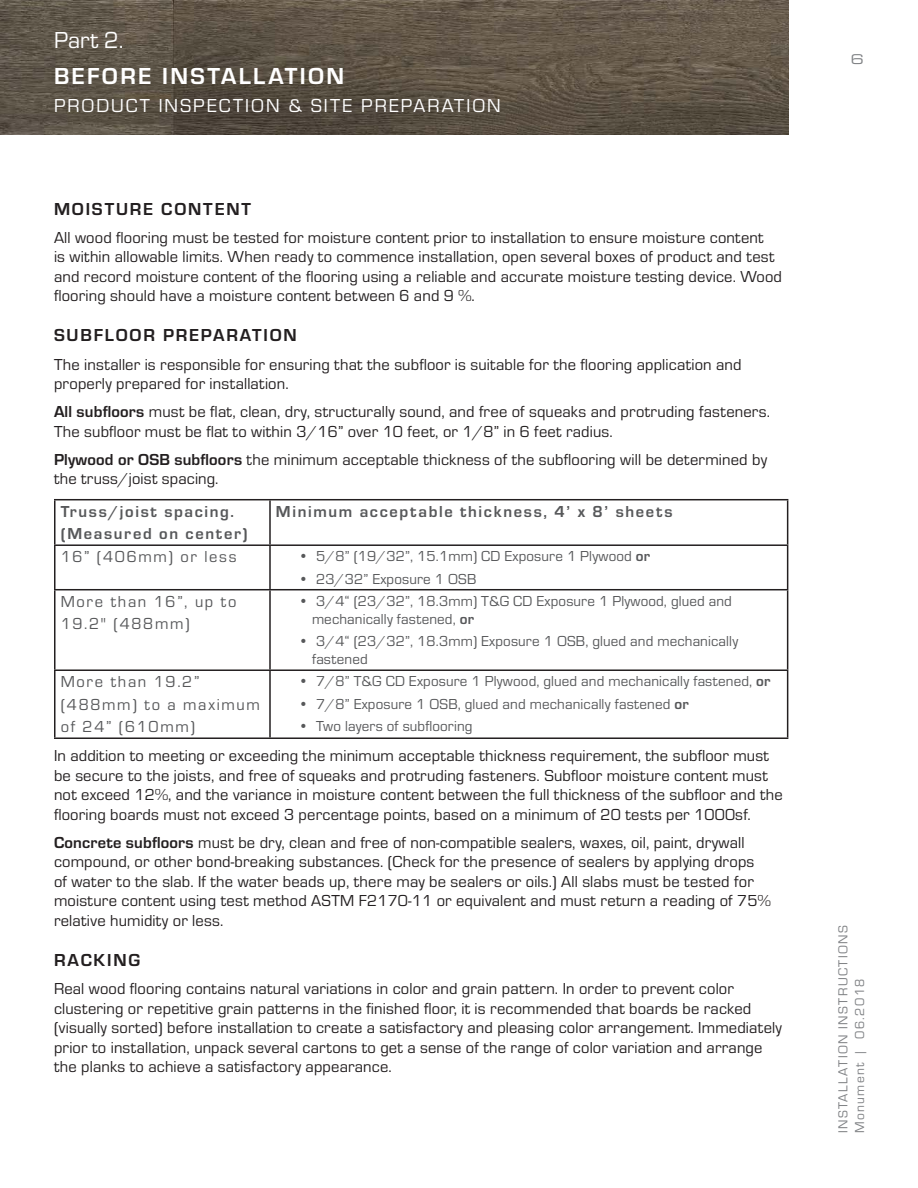
<style>
.page{position:relative;width:918px;height:1188px;background:#fff}
.page>*{position:absolute;margin:0;border:0;box-sizing:border-box;transform-origin:0 0}
.t1{font:700 24px "Eurostile";letter-spacing:.1em;color:#fff}
.t2{font:24px "Eurostile";color:#fff}
.t3{font:19.5px "Eurostile";letter-spacing:.1em;color:#fff}
.t4{font:700 18px "Eurostile";letter-spacing:.1em;color:#231f20}
.t5{font:16.5px/19.5px "Eurostile";letter-spacing:.01em;color:#231f20}
.t6{font:16.5px/22.5px "Eurostile";letter-spacing:.1em;color:#57585a}
.t7{font:700 16.5px/22.5px "Eurostile";letter-spacing:.1em;color:#57585a}
.t8{font:15px/18px "Eurostile";letter-spacing:.01em;color:#57585a}
.t9{font:13.5px/16.5px "Eurostile";letter-spacing:.1em;color:#808285}
.t10{font:13.5px "Eurostile LT Std Ex 2";color:#808285}
.s1{font-weight:700}
</style>
<div class="page">
<img style="left:0;top:0;width:788px;height:135px">
<hr style="left:54px;top:499px;width:216px;height:1px;background:#231f20">
<hr style="left:54px;top:500px;width:2px;height:44px;background:#231f20">
<hr style="left:270px;top:499px;width:518px;height:1px;background:#231f20">
<hr style="left:269px;top:500px;width:2px;height:44px;background:#231f20">
<hr style="left:787px;top:500px;width:1px;height:44px;background:#231f20">
<hr style="left:54px;top:544px;width:216px;height:2px;background:#231f20">
<hr style="left:54px;top:546px;width:2px;height:43px;background:#231f20">
<hr style="left:270px;top:544px;width:518px;height:2px;background:#231f20">
<hr style="left:269px;top:546px;width:2px;height:43px;background:#231f20">
<hr style="left:787px;top:546px;width:1px;height:43px;background:#231f20">
<hr style="left:54px;top:589px;width:216px;height:1px;background:#231f20">
<hr style="left:54px;top:590px;width:2px;height:79px;background:#231f20">
<hr style="left:270px;top:589px;width:518px;height:1px;background:#231f20">
<hr style="left:269px;top:590px;width:2px;height:79px;background:#231f20">
<hr style="left:787px;top:590px;width:1px;height:79px;background:#231f20">
<hr style="left:54px;top:669px;width:216px;height:2px;background:#231f20">
<hr style="left:54px;top:671px;width:2px;height:66px;background:#231f20">
<hr style="left:270px;top:669px;width:518px;height:2px;background:#231f20">
<hr style="left:269px;top:671px;width:2px;height:66px;background:#231f20">
<hr style="left:787px;top:671px;width:1px;height:66px;background:#231f20">
<hr style="left:54px;top:737px;width:216px;height:2px;background:#231f20">
<hr style="left:270px;top:737px;width:518px;height:2px;background:#231f20">
<h1 class="t2" style="left:54px;top:25px;width:71px">Part 2.</h1>
<h1 class="t1" style="left:54px;top:59px;width:292px">BEFORE INSTALLATION</h1>
<p class="t3" style="left:54px;top:93px;width:448px">PRODUCT INSPECTION &amp; SITE PREPARATION</p>
<p class="t4" style="left:54px;top:196px;width:199px">MOISTURE CONTENT</p>
<p class="t5" style="left:54px;top:227px;width:730px">All wood flooring must be tested for moisture content prior to installation to ensure moisture content<br>is within allowable limits. When ready to commence installation, open several boxes of product and test and record moisture content of the flooring using a reliable and accurate moisture testing device. Wood flooring should have a moisture content between 6 and 9 %.</p>
<p class="t4" style="left:54px;top:323px;width:244px">SUBFLOOR PREPARATION</p>
<p class="t5" style="left:54px;top:354px;width:689px">The installer is responsible for ensuring that the subfloor is suitable for the flooring application and properly prepared for installation.</p>
<p class="t5" style="left:54px;top:401px;width:718px"><span class="s1">All subfloors</span> must be flat, clean, dry, structurally sound, and free of squeaks and protruding fasteners.<br>The subfloor must be flat to within 3/16” over 10 feet, or 1/8” in 6 feet radius.</p>
<p class="t5" style="left:54px;top:449px;width:715px"><span class="s1">Plywood or OSB subfloors</span> the minimum acceptable thickness of the subflooring will be determined by the truss/joist spacing.</p>
<p class="t7" style="left:61px;top:499px;width:188px">Truss/joist spacing. (Measured on center)</p>
<p class="t7" style="left:276px;top:499px;width:398px">Minimum acceptable thickness, 4’ x 8’ sheets</p>
<p class="t6" style="left:61px;top:545px;width:177px">16” (406mm) or less</p>
<p class="t8" style="left:298px;top:547px;width:353px">• 5/8” (19/32”, 15.1mm) CD Exposure 1 Plywood <span class="s1">or</span></p>
<p class="t8" style="left:298px;top:569px;width:179px">• 23/32” Exposure 1 OSB</p>
<p class="t6" style="left:61px;top:589px;width:177px">More than 16”, up to<br>19.2" (488mm)</p>
<p class="t8" style="left:312px;top:591px;width:421px;text-indent:-14px">• 3/4“ (23/32”, 18.3mm) T&amp;G CD Exposure 1 Plywood, glued and mechanically fastened, <span class="s1">or</span></p>
<p class="t8" style="left:312px;top:632px;width:428px;text-indent:-14px">• 3/4“ (23/32”, 18.3mm) Exposure 1 OSB, glued and mechanically fastened</p>
<p class="t6" style="left:61px;top:670px;width:201px">More than 19.2” (488mm) to a maximum of 24” (610mm)</p>
<p class="t8" style="left:298px;top:672px;width:473px">• 7/8” T&amp;G CD Exposure 1 Plywood, glued and mechanically fastened, <span class="s1">or</span></p>
<p class="t8" style="left:298px;top:694px;width:392px">• 7/8” Exposure 1 OSB, glued and mechanically fastened <span class="s1">or</span></p>
<p class="t8" style="left:298px;top:717px;width:176px">• Two layers of subflooring</p>
<p class="t5" style="left:54px;top:745px;width:730px">In addition to meeting or exceeding the minimum acceptable thickness requirement, the subfloor must be secure to the joists, and free of squeaks and protruding fasteners. Subfloor moisture content must not exceed 12%, and the variance in moisture content between the full thickness of the subfloor and the flooring boards must not exceed 3 percentage points, based on a minimum of 20 tests per 1000sf.</p>
<p class="t5" style="left:54px;top:832px;width:718px"><span class="s1">Concrete subfloors</span> must be dry, clean and free of non-compatible sealers, waxes, oil, paint, drywall compound, or other bond-breaking substances. (Check for the presence of sealers by applying drops of water to the slab. If the water beads up, there may be sealers or oils.) All slabs must be tested for moisture content using test method ASTM F2170-11 or equivalent and must return a reading of 75% relative humidity or less.</p>
<p class="t4" style="left:54px;top:947px;width:88px">RACKING</p>
<p class="t5" style="left:54px;top:978px;width:730px">Real wood flooring contains natural variations in color and grain pattern. In order to prevent color clustering or repetitive grain patterns in the finished floor, it is recommended that boards be racked (visually sorted) before installation to create a satisfactory and pleasing color arrangement. Immediately prior to installation, unpack several cartons to get a sense of the range of color variation and arrange the planks to achieve a satisfactory appearance.</p>
<p class="t10" style="left:851px;top:50px;width:15px">6</p>
<p class="t9" style="left:834px;top:1133px;width:209px;rotate:-90deg">INSTALLATION INSTRUCTIONS<br>Monument | 06.2018</p>
</div>
